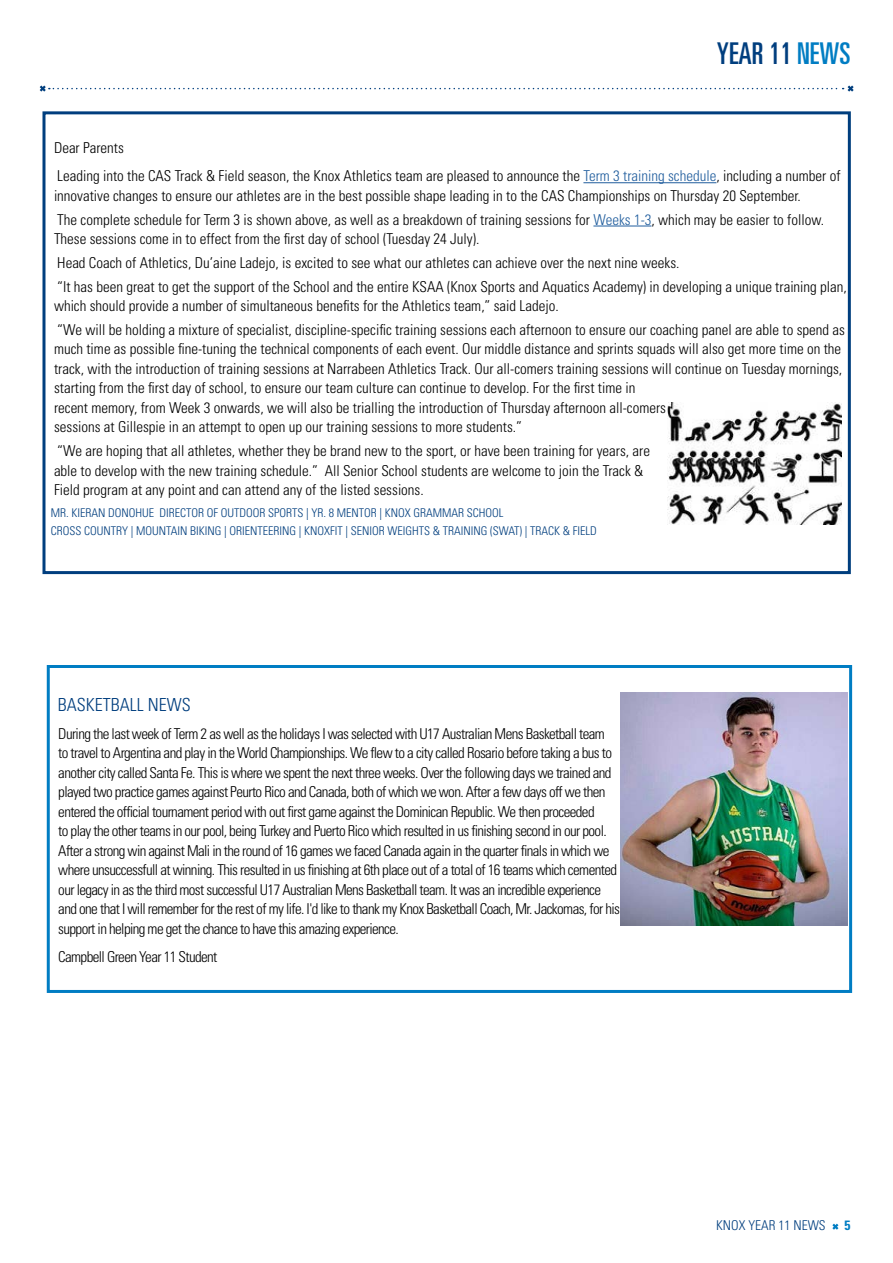
<style>
.page{position:relative;width:893px;height:1263px;background:#fff}
.page>*{position:absolute;margin:0;border:0;box-sizing:border-box;transform-origin:0 0}
.t1{font:ultra-condensed 30px "Univers LT Std";color:#003e7e}
.t2{font:300 condensed 18px "Univers LT Std";color:#003e7e}
.t3{font:300 condensed 15px/19.5px "Univers LT Std";color:#000}
.t4{font:300 condensed 15px/19.5px "Univers LT Std";letter-spacing:-.04em;color:#000}
.t5{font:300 condensed 13.5px "Univers LT Std";color:#003e7e}
.t6{font:700 condensed 13.5px "Univers LT Std";color:#007dc3}
.t7{font:300 condensed 12px/18px "Univers LT Std";color:#003e7e}
.s1{color:#007dc3}
.s2{color:#215e9e}
</style>
<div class="page">
<svg style="left:832px;top:1223px;width:7px;height:7px"></svg>
<svg style="left:39px;top:85px;width:815px;height:7px"></svg>
<img style="left:668px;top:403px;width:174px;height:122px">
<hr style="left:583px;top:182px;width:133px;height:1px;background:#215e9e">
<hr style="left:593px;top:226px;width:58px;height:1px;background:#215e9e">
<div style="left:42px;top:111px;width:809px;height:463px;border:3px solid #003e7e"></div>
<div style="left:47px;top:665px;width:805px;height:328px;border:3px solid #007dc3"></div>
<img style="left:620px;top:692px;width:227px;height:233px">
<h1 class="t1" style="left:717px;top:37px;width:135px">YEAR 11 <span class="s1">NEWS</span></h1>
<p class="t3" style="left:54px;top:134px;width:788px;line-height:28px">Dear Parents<br>Leading into the CAS Track &amp; Field season, the Knox Athletics team are pleased to announce the <span class="s2">Term 3 training schedule</span>, including a number of</p>
<p class="t3" style="left:54px;top:184px;width:771px;line-height:23.7px">innovative changes to ensure our athletes are in the best possible shape leading in to the CAS Championships on Thursday 20 September.<br>The complete schedule for Term 3 is shown above, as well as a breakdown of training sessions for <span class="s2">Weeks 1-3</span>, which may be easier to follow.</p>
<p class="t3" style="left:54px;top:227px;width:794px;line-height:23.7px">These sessions come in to effect from the first day of school (Tuesday 24 July).<br>Head Coach of Athletics, Du’aine Ladejo, is excited to see what our athletes can achieve over the next nine weeks.<br>“It has been great to get the support of the School and the entire KSAA (Knox Sports and Aquatics Academy) in developing a unique training plan,</p>
<p class="t3" style="left:54px;top:294px;width:792px;line-height:23.7px">which should provide a number of simultaneous benefits for the Athletics team,” said Ladejo.<br>“We will be holding a mixture of specialist, discipline-specific training sessions each afternoon to ensure our coaching panel are able to spend as</p>
<p class="t3" style="left:54px;top:339px;width:790px">much time as possible fine-tuning the technical components of each event. Our middle distance and sprints squads will also get more time on the track, with the introduction of training sessions at Narrabeen Athletics Track. Our all-comers training sessions will continue on Tuesday mornings, starting from the first day of school, to ensure our team culture can continue to develop. For the first time in<br>recent memory, from Week 3 onwards, we will also be trialling the introduction of Thursday afternoon all-comers<br>sessions at Gillespie in an attempt to open up our training sessions to more students.”</p>
<p class="t3" style="left:54px;top:441px;width:598px">“We are hoping that all athletes, whether they be brand new to the sport, or have been training for years, are able to develop with the new training schedule.” All Senior School students are welcome to join the Track &amp;<br>Field program at any point and can attend any of the listed sessions.</p>
<p class="t7" style="left:51px;top:504px;width:547px">MR. KIERAN DONOHUE DIRECTOR OF OUTDOOR SPORTS | YR. 8 MENTOR | KNOX GRAMMAR SCHOOL<br>CROSS COUNTRY | MOUNTAIN BIKING | ORIENTEERING | KNOXFIT | SENIOR WEIGHTS &amp; TRAINING (SWAT) | TRACK &amp; FIELD</p>
<p class="t2" style="left:58px;top:693px;width:134px">BASKETBALL NEWS</p>
<p class="t4" style="left:58px;top:723px;width:563px">During the last week of Term 2 as well as the holidays I was selected with U17 Australian Mens Basketball team<br>to travel to Argentina and play in the World Championships. We flew to a city called Rosario before taking a bus to another city called Santa Fe. This is where we spent the next three weeks. Over the following days we trained and played two practice games against Peurto Rico and Canada, both of which we won. After a few days off we then entered the official tournament period with out first game against the Dominican Republic. We then proceeded<br>to play the other teams in our pool, being Turkey and Puerto Rico which resulted in us finishing second in our pool.<br>After a strong win against Mali in the round of 16 games we faced Canada again in the quarter finals in which we where unsuccessfull at winning. This resulted in us finishing at 6th place out of a total of 16 teams which cemented our legacy in as the third most successful U17 Australian Mens Basketball team. It was an incredible experience and one that I will remember for the rest of my life. I'd like to thank my Knox Basketball Coach, Mr. Jackomas, for his support in helping me get the chance to have this amazing experience.</p>
<p class="t4" style="left:58px;top:946px;width:161px">Campbell Green Year 11 Student</p>
<p class="t5" style="left:716px;top:1217px;width:111px">KNOX YEAR 11 NEWS</p>
<p class="t6" style="left:844px;top:1217px;width:7px">5</p>
</div>
